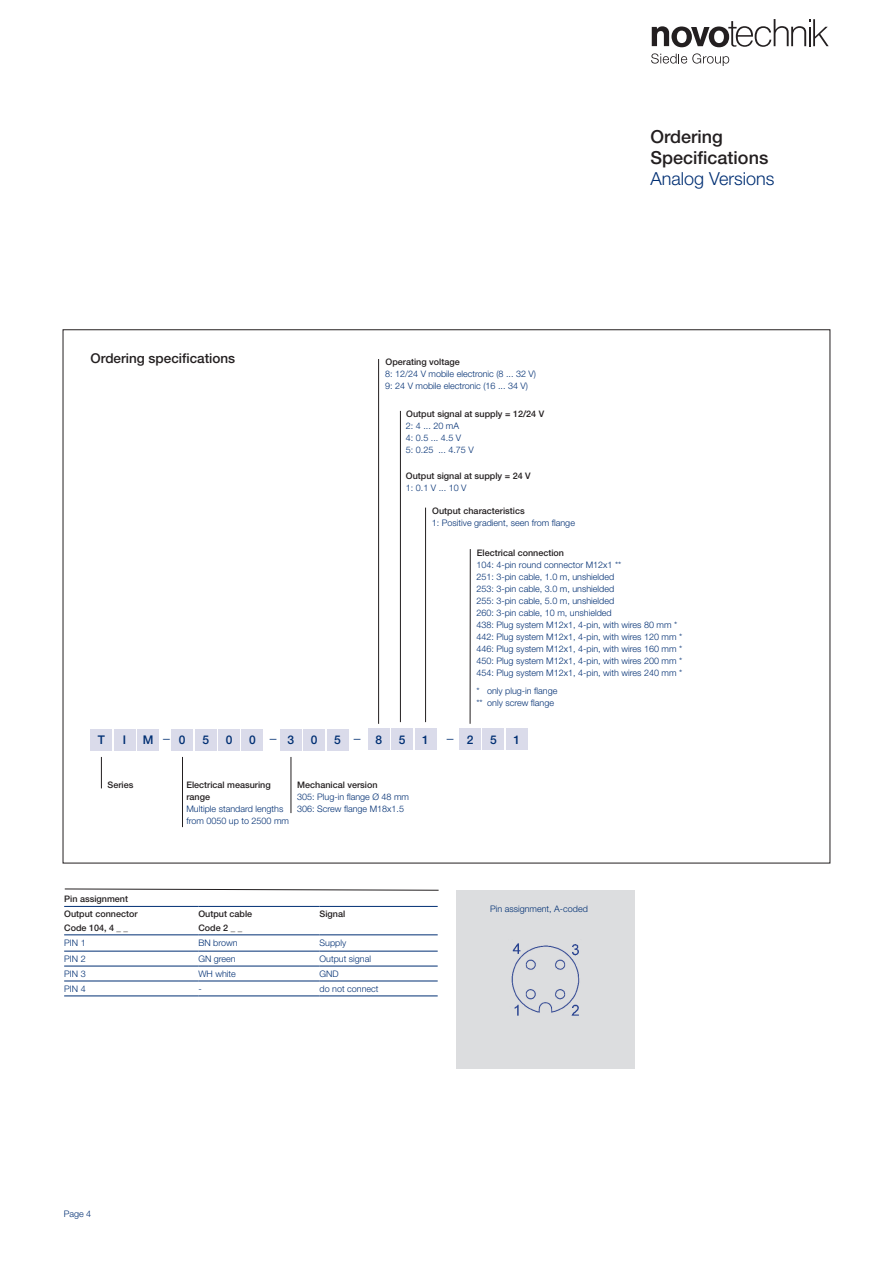
<style>
.page{position:relative;width:893px;height:1263px;background:#fff}
.page>*{position:absolute;margin:0;border:0;box-sizing:border-box;transform-origin:0 0}
.t1{font:500 18px/21px "Helvetica Neue LT Std";color:#231f20}
.t2{font:500 13.5px "Helvetica Neue LT Std";color:#231f20}
.t3{font:300 13.5px "Helvetica Neue LT Std";color:#002f73}
.t4{font:500 12px "Helvetica Neue LT Std";color:#002f73}
.t5{font:300 9px/12px "Helvetica Neue LT Std";color:#002f73}
.t6{font:500 9px "Helvetica Neue LT Std";color:#231f20}
.s1{font-weight:300;color:#002f73}
</style>
<div class="page">
<div style="left:91px;top:729px;width:21px;height:21px;background:#dadbea"></div>
<div style="left:114px;top:729px;width:21px;height:21px;background:#dadbea"></div>
<div style="left:415px;top:729px;width:21px;height:21px;background:#dadbea"></div>
<div style="left:392px;top:729px;width:21px;height:21px;background:#dadbea"></div>
<div style="left:368px;top:729px;width:21px;height:21px;background:#dadbea"></div>
<div style="left:327px;top:729px;width:21px;height:21px;background:#dadbea"></div>
<div style="left:304px;top:729px;width:21px;height:21px;background:#dadbea"></div>
<div style="left:280px;top:729px;width:21px;height:21px;background:#dadbea"></div>
<div style="left:242px;top:729px;width:21px;height:21px;background:#dadbea"></div>
<div style="left:218px;top:729px;width:22px;height:21px;background:#dadbea"></div>
<div style="left:195px;top:729px;width:21px;height:21px;background:#dadbea"></div>
<div style="left:172px;top:729px;width:21px;height:21px;background:#dadbea"></div>
<div style="left:137px;top:729px;width:22px;height:21px;background:#dadbea"></div>
<hr style="left:101px;top:757px;width:1px;height:31px;background:#231f20">
<hr style="left:378px;top:359px;width:1px;height:365px;background:#231f20">
<hr style="left:291px;top:757px;width:1px;height:56px;background:#231f20">
<hr style="left:182px;top:757px;width:1px;height:70px;background:#231f20">
<hr style="left:425px;top:508px;width:1px;height:214px;background:#231f20">
<hr style="left:400px;top:411px;width:1px;height:311px;background:#231f20">
<hr style="left:470px;top:549px;width:1px;height:175px;background:#231f20">
<div style="left:483px;top:729px;width:21px;height:21px;background:#dadbea"></div>
<div style="left:460px;top:729px;width:21px;height:21px;background:#dadbea"></div>
<div style="left:506px;top:729px;width:21px;height:21px;background:#dadbea"></div>
<hr style="left:64px;top:906px;width:134px;height:1px;background:#002f73">
<hr style="left:198px;top:906px;width:122px;height:1px;background:#002f73">
<hr style="left:320px;top:906px;width:118px;height:1px;background:#002f73">
<hr style="left:64px;top:934px;width:134px;height:1px;background:#002f73">
<hr style="left:198px;top:934px;width:122px;height:1px;background:#002f73">
<hr style="left:320px;top:934px;width:118px;height:1px;background:#002f73">
<hr style="left:64px;top:951px;width:134px;height:1px;background:#002f73">
<hr style="left:198px;top:951px;width:122px;height:1px;background:#002f73">
<hr style="left:320px;top:951px;width:118px;height:1px;background:#002f73">
<hr style="left:64px;top:966px;width:134px;height:1px;background:#002f73">
<hr style="left:198px;top:966px;width:122px;height:1px;background:#002f73">
<hr style="left:320px;top:966px;width:118px;height:1px;background:#002f73">
<hr style="left:64px;top:981px;width:134px;height:1px;background:#002f73">
<hr style="left:198px;top:981px;width:122px;height:1px;background:#002f73">
<hr style="left:320px;top:981px;width:118px;height:1px;background:#002f73">
<hr style="left:64px;top:996px;width:134px;height:1px;background:#002f73">
<hr style="left:198px;top:996px;width:122px;height:1px;background:#002f73">
<hr style="left:320px;top:996px;width:118px;height:1px;background:#002f73">
<svg style="left:64px;top:888px;width:375px;height:3px"></svg>
<svg style="left:652px;top:19px;width:177px;height:28px"></svg>
<svg style="left:651px;top:53px;width:78px;height:13px"></svg>
<div style="left:456px;top:890px;width:179px;height:179px;background:#dcdddf"></div>
<img style="left:511px;top:943px;width:69px;height:73px">
<p class="t2" style="left:91px;top:350px;width:146px">Ordering specifications</p>
<p class="t6" style="left:386px;top:357px;width:76px">Operating voltage</p>
<p class="t5" style="left:385px;top:368px;width:152px">8: 12/24 V mobile electronic (8 ... 32 V)</p>
<p class="t5" style="left:385px;top:380px;width:144px">9: 24 V mobile electronic (16 ... 34 V)</p>
<p class="t6" style="left:406px;top:409px;width:139px">Output signal at supply = 12/24 V</p>
<p class="t5" style="left:406px;top:420px;width:55px">2: 4 ... 20 mA</p>
<p class="t5" style="left:406px;top:432px;width:57px">4: 0.5 ... 4.5 V</p>
<p class="t5" style="left:406px;top:444px;width:69px">5: 0.25 ... 4.75 V</p>
<p class="t6" style="left:406px;top:470px;width:126px">Output signal at supply = 24 V</p>
<p class="t5" style="left:406px;top:481px;width:62px">1: 0.1 V ... 10 V</p>
<p class="t6" style="left:432px;top:505px;width:94px">Output characteristics</p>
<p class="t5" style="left:432px;top:517px;width:145px">1: Positive gradient, seen from flange</p>
<p class="t1" style="left:651px;top:126px;width:74px">Ordering</p>
<p class="t1" style="left:651px;top:147px;width:125px">Specifications<br><span class="s1">Analog Versions</span></p>
<p class="t6" style="left:477px;top:547px;width:89px">Electrical connection</p>
<p class="t5" style="left:476px;top:558px;width:146px">104: 4-pin round connector M12x1 **</p>
<p class="t5" style="left:476px;top:570px;width:139px">251: 3-pin cable, 1.0 m, unshielded</p>
<p class="t5" style="left:476px;top:582px;width:139px">253: 3-pin cable, 3.0 m, unshielded</p>
<p class="t5" style="left:476px;top:594px;width:139px">255: 3-pin cable, 5.0 m, unshielded</p>
<p class="t5" style="left:476px;top:606px;width:137px">260: 3-pin cable, 10 m, unshielded</p>
<p class="t5" style="left:476px;top:618px;width:202px">438: Plug system M12x1, 4-pin, with wires 80 mm *</p>
<p class="t5" style="left:476px;top:630px;width:207px">442: Plug system M12x1, 4-pin, with wires 120 mm *</p>
<p class="t5" style="left:476px;top:642px;width:207px">446: Plug system M12x1, 4-pin, with wires 160 mm *</p>
<p class="t5" style="left:476px;top:654px;width:207px">450: Plug system M12x1, 4-pin, with wires 200 mm *</p>
<p class="t5" style="left:476px;top:666px;width:207px">454: Plug system M12x1, 4-pin, with wires 240 mm *</p>
<p class="t5" style="left:476px;top:684px;width:83px">* only plug-in flange</p>
<p class="t5" style="left:476px;top:696px;width:79px">** only screw flange</p>
<p class="t4" style="left:98px;top:733px;width:9px">T</p>
<p class="t4" style="left:123px;top:733px;width:5px">I</p>
<p class="t4" style="left:143px;top:733px;width:12px">M</p>
<p class="t3" style="left:163px;top:730px;width:8px">–</p>
<p class="t4" style="left:179px;top:733px;width:8px">0</p>
<p class="t4" style="left:202px;top:733px;width:8px">5</p>
<p class="t4" style="left:226px;top:733px;width:8px">0</p>
<p class="t4" style="left:249px;top:733px;width:8px">0</p>
<p class="t3" style="left:270px;top:730px;width:8px">–</p>
<p class="t4" style="left:287px;top:733px;width:8px">3</p>
<p class="t4" style="left:311px;top:733px;width:8px">0</p>
<p class="t4" style="left:334px;top:733px;width:8px">5</p>
<p class="t3" style="left:354px;top:729px;width:8px">–</p>
<p class="t4" style="left:375px;top:732px;width:8px">8</p>
<p class="t4" style="left:399px;top:732px;width:8px">5</p>
<p class="t4" style="left:422px;top:732px;width:8px">1</p>
<p class="t6" style="left:108px;top:779px;width:27px">Series</p>
<p class="t6" style="left:186px;top:779px;width:86px">Electrical measuring</p>
<p class="t6" style="left:186px;top:791px;width:25px">range</p>
<p class="t5" style="left:186px;top:802px;width:104px">Multiple standard lengths from 0050 up to 2500 mm</p>
<p class="t6" style="left:297px;top:779px;width:82px">Mechanical version</p>
<p class="t5" style="left:297px;top:790px;width:113px">305: Plug-in flange Ø 48 mm</p>
<p class="t5" style="left:297px;top:802px;width:108px">306: Screw flange M18x1.5</p>
<p class="t3" style="left:447px;top:729px;width:8px">–</p>
<p class="t4" style="left:467px;top:732px;width:8px">2</p>
<p class="t4" style="left:490px;top:732px;width:8px">5</p>
<p class="t4" style="left:513px;top:732px;width:8px">1</p>
<p class="t6" style="left:64px;top:893px;width:65px">Pin assignment</p>
<p class="t6" style="left:64px;top:908px;width:75px">Output connector</p>
<p class="t6" style="left:64px;top:922px;width:65px">Code 104, 4 _ _</p>
<p class="t6" style="left:198px;top:908px;width:55px">Output cable</p>
<p class="t6" style="left:198px;top:922px;width:45px">Code 2 _ _</p>
<p class="t6" style="left:320px;top:908px;width:27px">Signal</p>
<p class="t5" style="left:64px;top:936px;width:23px">PIN 1</p>
<p class="t5" style="left:198px;top:936px;width:41px">BN brown</p>
<p class="t5" style="left:320px;top:936px;width:28px">Supply</p>
<p class="t5" style="left:64px;top:952px;width:23px">PIN 2</p>
<p class="t5" style="left:198px;top:952px;width:39px">GN green</p>
<p class="t5" style="left:320px;top:952px;width:53px">Output signal</p>
<p class="t5" style="left:64px;top:967px;width:23px">PIN 3</p>
<p class="t5" style="left:198px;top:967px;width:39px">WH white</p>
<p class="t5" style="left:320px;top:967px;width:21px">GND</p>
<p class="t5" style="left:64px;top:982px;width:23px">PIN 4</p>
<p class="t5" style="left:198px;top:982px;width:5px">-</p>
<p class="t5" style="left:320px;top:982px;width:61px">do not connect</p>
<p class="t5" style="left:490px;top:902px;width:99px">Pin assignment, A-coded</p>
<p class="t5" style="left:64px;top:1207px;width:29px">Page 4</p>
</div>
